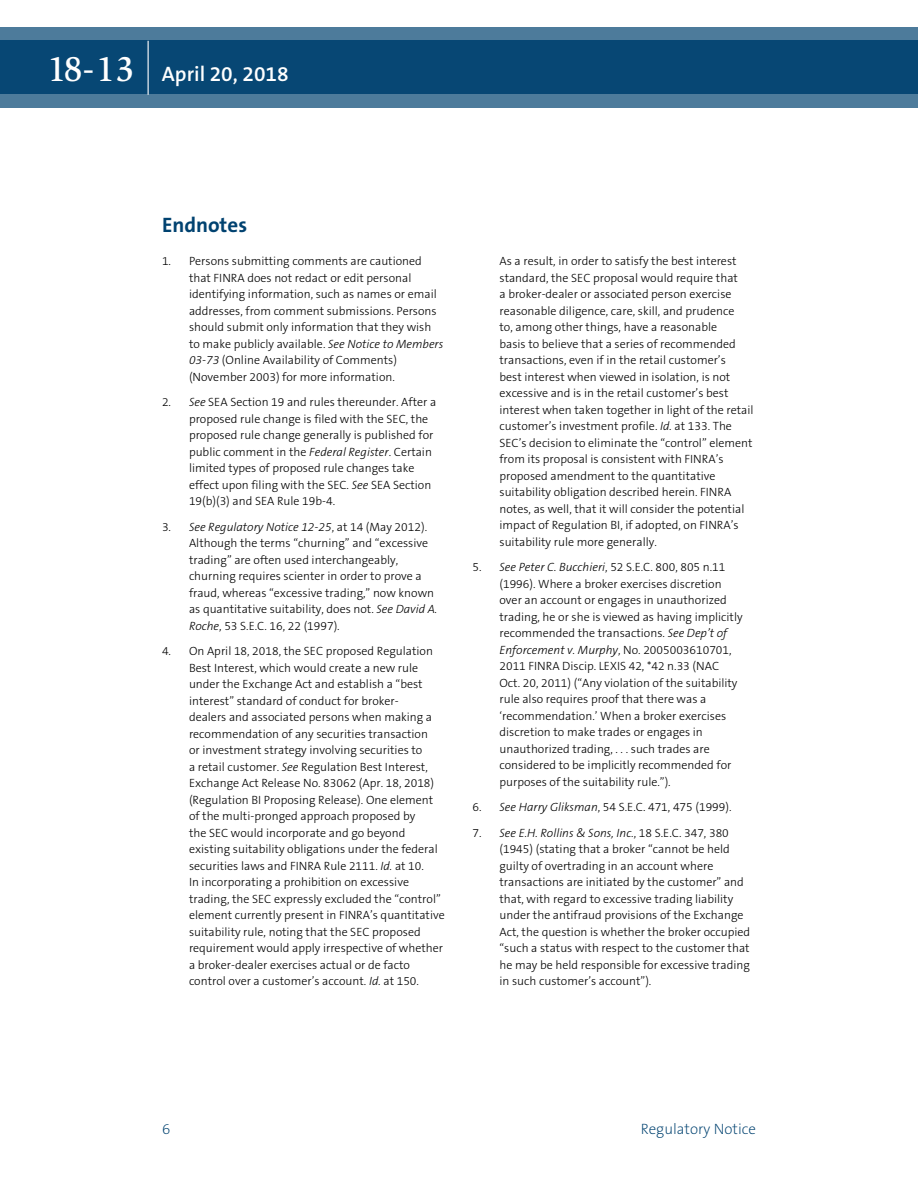
<style>
.page{position:relative;width:918px;height:1188px;background:#fff}
.page>*{position:absolute;margin:0;border:0;box-sizing:border-box;transform-origin:0 0}
.t1{font:600 21px "The Sans B6";color:#fff}
.t2{font:700 21px "The Sans B7";color:#004270}
.t3{font:200 15px "The Sans B2";color:#004270}
.t4{font:300 12px/16.5px "The Sans B3";color:#000}
.s1{font-family:"Slimbach LT";font-weight:500;font-size:36px}
.s2{font-style:italic}
</style>
<div class="page">
<svg style="left:0;top:27px;width:918px;height:81px;background:#1e5881"></svg>
<hr style="left:148px;top:41px;width:1px;height:54px;background:#fff">
<h1 class="t1" style="left:47px;top:63px;width:243px"><span class="s1">18-13</span> April 20, 2018</h1>
<h1 class="t2" style="left:162px;top:213px;width:87px">Endnotes</h1>
<p class="t4" style="left:189px;top:253px;width:256px;text-indent:-27px">1. Persons submitting comments are cautioned that FINRA does not redact or edit personal identifying information, such as names or email addresses, from comment submissions. Persons should submit only information that they wish to make publicly available. <span class="s2">See Notice to Members 03-73</span> (Online Availability of Comments) (November 2003) for more information.</p>
<p class="t4" style="left:189px;top:394px;width:249px;text-indent:-27px">2. <span class="s2">See</span> SEA Section 19 and rules thereunder. After a proposed rule change is filed with the SEC, the proposed rule change generally is published for public comment in the <span class="s2">Federal Register</span>. Certain limited types of proposed rule changes take effect upon filing with the SEC. <span class="s2">See</span> SEA Section 19(b)(3) and SEA Rule 19b-4.</p>
<p class="t4" style="left:189px;top:519px;width:250px;text-indent:-27px">3. <span class="s2">See Regulatory Notice 12-25</span>, at 14 (May 2012).<br>Although the terms “churning” and “excessive trading” are often used interchangeably, churning requires scienter in order to prove a fraud, whereas “excessive trading,” now known as quantitative suitability, does not. <span class="s2">See David A.<br>Roche</span>, 53 S.E.C. 16, 22 (1997).</p>
<p class="t4" style="left:189px;top:643px;width:257px;text-indent:-27px">4. On April 18, 2018, the SEC proposed Regulation Best Interest, which would create a new rule under the Exchange Act and establish a “best interest” standard of conduct for broker-<br>dealers and associated persons when making a recommendation of any securities transaction<br>or investment strategy involving securities to<br>a retail customer. <span class="s2">See</span> Regulation Best Interest, Exchange Act Release No. 83062 (Apr. 18, 2018) (Regulation BI Proposing Release). One element of the multi-pronged approach proposed by<br>the SEC would incorporate and go beyond existing suitability obligations under the federal securities laws and FINRA Rule 2111. <span class="s2">Id.</span> at 10.<br>In incorporating a prohibition on excessive trading, the SEC expressly excluded the “control” element currently present in FINRA’s quantitative suitability rule, noting that the SEC proposed requirement would apply irrespective of whether a broker-dealer exercises actual or de facto control over a customer’s account. <span class="s2">Id.</span> at 150.</p>
<p class="t4" style="left:500px;top:253px;width:256px">As a result, in order to satisfy the best interest standard, the SEC proposal would require that<br>a broker-dealer or associated person exercise reasonable diligence, care, skill, and prudence<br>to, among other things, have a reasonable<br>basis to believe that a series of recommended transactions, even if in the retail customer’s<br>best interest when viewed in isolation, is not excessive and is in the retail customer’s best interest when taken together in light of the retail customer’s investment profile. <span class="s2">Id.</span> at 133. The SEC’s decision to eliminate the “control” element from its proposal is consistent with FINRA’s proposed amendment to the quantitative suitability obligation described herein. FINRA notes, as well, that it will consider the potential impact of Regulation BI, if adopted, on FINRA’s suitability rule more generally.</p>
<p class="t4" style="left:500px;top:559px;width:245px;text-indent:-27px">5. <span class="s2">See Peter C. Bucchieri</span>, 52 S.E.C. 800, 805 n.11 (1996). Where a broker exercises discretion over an account or engages in unauthorized trading, he or she is viewed as having implicitly recommended the transactions. <span class="s2">See Dep’t of Enforcement v. Murphy</span>, No. 2005003610701, 2011 FINRA Discip. LEXIS 42, *42 n.33 (NAC Oct. 20, 2011) (“Any violation of the suitability rule also requires proof that there was a ‘recommendation.’ When a broker exercises discretion to make trades or engages in unauthorized trading, . . . such trades are considered to be implicitly recommended for purposes of the suitability rule.”).</p>
<p class="t4" style="left:472px;top:799px;width:261px">6. <span class="s2">See Harry Gliksman</span>, 54 S.E.C. 471, 475 (1999).</p>
<p class="t4" style="left:500px;top:825px;width:252px;text-indent:-27px">7. <span class="s2">See E.H. Rollins &amp; Sons, Inc.</span>, 18 S.E.C. 347, 380 (1945) (stating that a broker “cannot be held guilty of overtrading in an account where transactions are initiated by the customer” and that, with regard to excessive trading liability under the antifraud provisions of the Exchange Act, the question is whether the broker occupied “such a status with respect to the customer that he may be held responsible for excessive trading in such customer’s account”).</p>
<p class="t3" style="left:162px;top:1121px;width:10px">6</p>
<p class="t3" style="left:641px;top:1121px;width:117px">Regulatory Notice</p>
</div>
